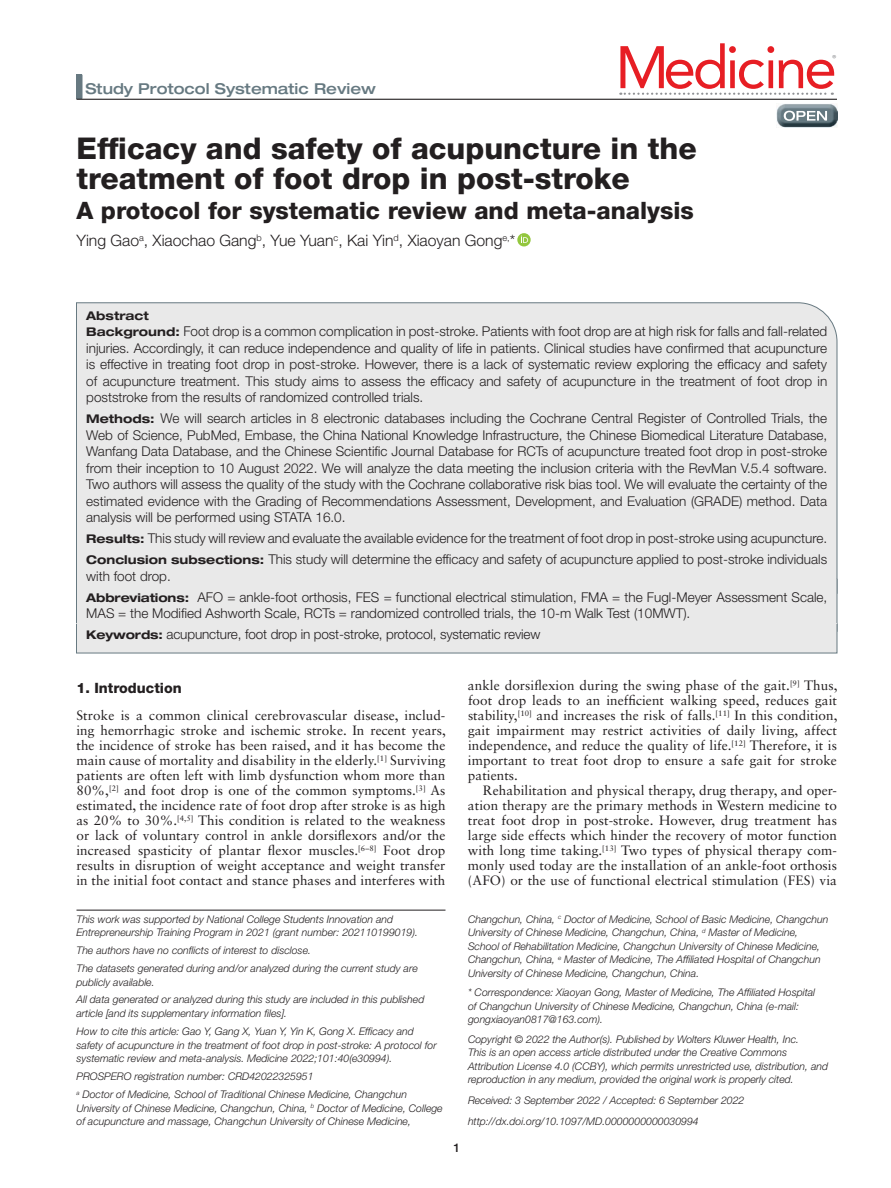
<style>
.page{position:relative;width:891px;height:1188px;background:#fff}
.page>*{position:absolute;margin:0;border:0;box-sizing:border-box;transform-origin:0 0}
.t1{font:59.4px "Avenir";letter-spacing:-.06em;color:#e71e24}
.t2{font:800 30px/30px "Helvetica Neue LT Std";color:#231f20}
.t3{font:800 24px "Helvetica Neue LT Std";color:#231f20}
.t4{font:300 15.75px "Helvetica Neue LT Std";color:#231f20}
.t5{font:500 expanded 15px "Helvetica Neue LT Std";color:#667981}
.t6{font:800 14.25px "Helvetica Neue LT Std";color:#231f20}
.t7{font:300 13.5px/16.5px "Helvetica Neue LT Std";color:#231f20}
.t8{font:13.5px/15px "Sabon LT Std";letter-spacing:.005em;color:#231f20;text-align:justify}
.t9{font:700 expanded 12px "Helvetica Neue LT Std";color:#231f20}
.t10{font:500 12px "Helvetica Neue LT Std";color:#231f20}
.t11{font:italic 300 10.5px/13.5px "Helvetica Neue LT Std";color:#231f20}
.t12{font:500 10.35px "Akzidenz Grotesk BE";color:#909295}
.s1{font-weight:700;font-stretch:expanded;font-size:12px}
</style>
<div class="page">
<div style="left:76px;top:74px;width:6px;height:25px;background:#677981"></div>
<hr style="left:76px;top:99px;width:761px;height:1px;background:#231f20">
<img style="left:776px;top:104px;width:61px;height:24px">
<svg style="left:784px;top:111px;width:43px;height:10px"></svg>
<svg style="left:620px;top:93px;width:213px;height:2px"></svg>
<div style="left:76px;top:302px;width:762px;height:293px;background:#e9e9e9"></div>
<div style="left:76px;top:579px;width:761px;height:54px;background:#e9e9e9"></div>
<div style="left:76px;top:624px;width:761px;height:29px;background:#e9e9e9"></div>
<svg style="left:517px;top:233px;width:14px;height:13px"></svg>
<svg style="left:521px;top:236px;width:7px;height:7px"></svg>
<hr style="left:76px;top:910px;width:370px;height:1px;background:#231f20">
<p class="t5" style="left:86px;top:80px;width:292px">Study Protocol Systematic Review</p>
<h1 class="t1" style="left:615px;top:33px;width:223px">Medicine</h1>
<p class="t12" style="left:832px;top:52px;width:6px">®</p>
<h2 class="t2" style="left:76px;top:134px;width:622px">Efficacy and safety of acupuncture in the treatment of foot drop in post-stroke</h2>
<h3 class="t3" style="left:76px;top:197px;width:619px">A protocol for systematic review and meta-analysis</h3>
<p class="t4" style="left:76px;top:231px;width:440px">Ying Gao<sup>a</sup>, Xiaochao Gang<sup>b</sup>, Yue Yuan<sup>c</sup>, Kai Yin<sup>d</sup>, Xiaoyan Gong<sup>e,</sup>*</p>
<p class="t9" style="left:86px;top:308px;width:64px">Abstract</p>
<p class="t7" style="left:86px;top:323px;width:743px;text-align:justify"><span class="s1">Background:</span> Foot drop is a common complication in post-stroke. Patients with foot drop are at high risk for falls and fall-related injuries. Accordingly, it can reduce independence and quality of life in patients. Clinical studies have confirmed that acupuncture is effective in treating foot drop in post-stroke. However, there is a lack of systematic review exploring the efficacy and safety of acupuncture treatment. This study aims to assess the efficacy and safety of acupuncture in the treatment of foot drop in poststroke from the results of randomized controlled trials.</p>
<p class="t7" style="left:86px;top:410px;width:743px;text-align:justify"><span class="s1">Methods:</span> We will search articles in 8 electronic databases including the Cochrane Central Register of Controlled Trials, the Web of Science, PubMed, Embase, the China National Knowledge Infrastructure, the Chinese Biomedical Literature Database, Wanfang Data Database, and the Chinese Scientific Journal Database for RCTs of acupuncture treated foot drop in post-stroke from their inception to 10 August 2022. We will analyze the data meeting the inclusion criteria with the RevMan V.5.4 software.<br>Two authors will assess the quality of the study with the Cochrane collaborative risk bias tool. We will evaluate the certainty of the estimated evidence with the Grading of Recommendations Assessment, Development, and Evaluation (GRADE) method. Data analysis will be performed using STATA 16.0.</p>
<p class="t7" style="left:86px;top:528px;width:743px;line-height:21px"><span class="s1">Results:</span> This study will review and evaluate the available evidence for the treatment of foot drop in post-stroke using acupuncture.<br><span class="s1">Conclusion subsections:</span> This study will determine the efficacy and safety of acupuncture applied to post-stroke individuals</p>
<p class="t7" style="left:86px;top:565px;width:743px;line-height:21px">with foot drop.<br><span class="s1">Abbreviations:</span> AFO = ankle-foot orthosis, FES = functional electrical stimulation, FMA = the Fugl-Meyer Assessment Scale,</p>
<p class="t7" style="left:86px;top:603px;width:606px;line-height:21px">MAS = the Modified Ashworth Scale, RCTs = randomized controlled trials, the 10-m Walk Test (10MWT).<br><span class="s1">Keywords:</span> acupuncture, foot drop in post-stroke, protocol, systematic review</p>
<p class="t6" style="left:76px;top:680px;width:107px">1. Introduction</p>
<p class="t8" style="left:76px;top:708px;width:371px">Stroke is a common clinical cerebrovascular disease, includ&shy;ing hemorrhagic stroke and ischemic stroke. In recent years, the incidence of stroke has been raised, and it has become the main cause of mortality and disability in the elderly.<sup>[1]</sup> Surviving patients are often left with limb dysfunction whom more than 80%,<sup>[2]</sup> and foot drop is one of the common symptoms.<sup>[3]</sup> As estimated, the incidence rate of foot drop after stroke is as high as 20% to 30%.<sup>[4,5]</sup> This condition is related to the weakness or lack of voluntary control in ankle dorsiflexors and/or the increased spasticity of plantar flexor muscles.<sup>[6–8]</sup> Foot drop results in disruption of weight acceptance and weight transfer in the initial foot contact and stance phases and interferes with</p>
<p class="t8" style="left:468px;top:678px;width:371px">ankle dorsiflexion during the swing phase of the gait.<sup>[9]</sup> Thus, foot drop leads to an inefficient walking speed, reduces gait stability,<sup>[10]</sup> and increases the risk of falls.<sup>[11]</sup> In this condition, gait impairment may restrict activities of daily living, affect independence, and reduce the quality of life.<sup>[12]</sup> Therefore, it is important to treat foot drop to ensure a safe gait for stroke patients.</p>
<p class="t8" style="left:468px;top:783px;width:371px;text-indent:15px">Rehabilitation and physical therapy, drug therapy, and oper&shy;ation therapy are the primary methods in Western medicine to treat foot drop in post-stroke. However, drug treatment has large side effects which hinder the recovery of motor function with long time taking.<sup>[13]</sup> Two types of physical therapy com&shy;monly used today are the installation of an ankle-foot orthosis (AFO) or the use of functional electrical stimulation (FES) via</p>
<p class="t11" style="left:76px;top:912px;width:343px">This work was supported by National College Students Innovation and<br>Entrepreneurship Training Program in 2021 (grant number: 202110199019).</p>
<p class="t11" style="left:76px;top:941px;width:343px;line-height:18px">The authors have no conflicts of interest to disclose.<br>The datasets generated during and/or analyzed during the current study are</p>
<p class="t11" style="left:76px;top:973px;width:349px;line-height:18px">publicly available.<br>All data generated or analyzed during this study are included in this published</p>
<p class="t11" style="left:76px;top:1004px;width:339px;line-height:18px">article [and its supplementary information files].<br>How to cite this article: Gao Y, Gang X, Yuan Y, Yin K, Gong X. Efficacy and</p>
<p class="t11" style="left:76px;top:1038px;width:362px">safety of acupuncture in the treatment of foot drop in post-stroke: A protocol for systematic review and meta-analysis. Medicine 2022;101:40(e30994).</p>
<p class="t11" style="left:76px;top:1067px;width:332px;line-height:18px">PROSPERO registration number: CRD42022325951<br><sup>a</sup> Doctor of Medicine, School of Traditional Chinese Medicine, Changchun</p>
<p class="t11" style="left:76px;top:1101px;width:368px">University of Chinese Medicine, Changchun, China, <sup>b</sup> Doctor of Medicine, College of acupuncture and massage, Changchun University of Chinese Medicine,</p>
<p class="t10" style="left:453px;top:1140px;width:8px">1</p>
<p class="t11" style="left:468px;top:912px;width:362px">Changchun, China, <sup>c</sup> Doctor of Medicine, School of Basic Medicine, Changchun University of Chinese Medicine, Changchun, China, <sup>d</sup> Master of Medicine, School of Rehabilitation Medicine, Changchun University of Chinese Medicine, Changchun, China, <sup>e</sup> Master of Medicine, The Affiliated Hospital of Changchun University of Chinese Medicine, Changchun, China.</p>
<p class="t11" style="left:468px;top:985px;width:349px">* Correspondence: Xiaoyan Gong, Master of Medicine, The Affiliated Hospital of Changchun University of Chinese Medicine, Changchun, China (e-mail: gongxiaoyan0817@163.com).</p>
<p class="t11" style="left:468px;top:1032px;width:362px">Copyright © 2022 the Author(s). Published by Wolters Kluwer Health, Inc.<br>This is an open access article distributed under the Creative Commons Attribution License 4.0 (CCBY), which permits unrestricted use, distribution, and reproduction in any medium, provided the original work is properly cited.</p>
<p class="t11" style="left:468px;top:1090px;width:278px;line-height:21px">Received: 3 September 2022 / Accepted: 6 September 2022 http://dx.doi.org/10.1097/MD.0000000000030994</p>
</div>
